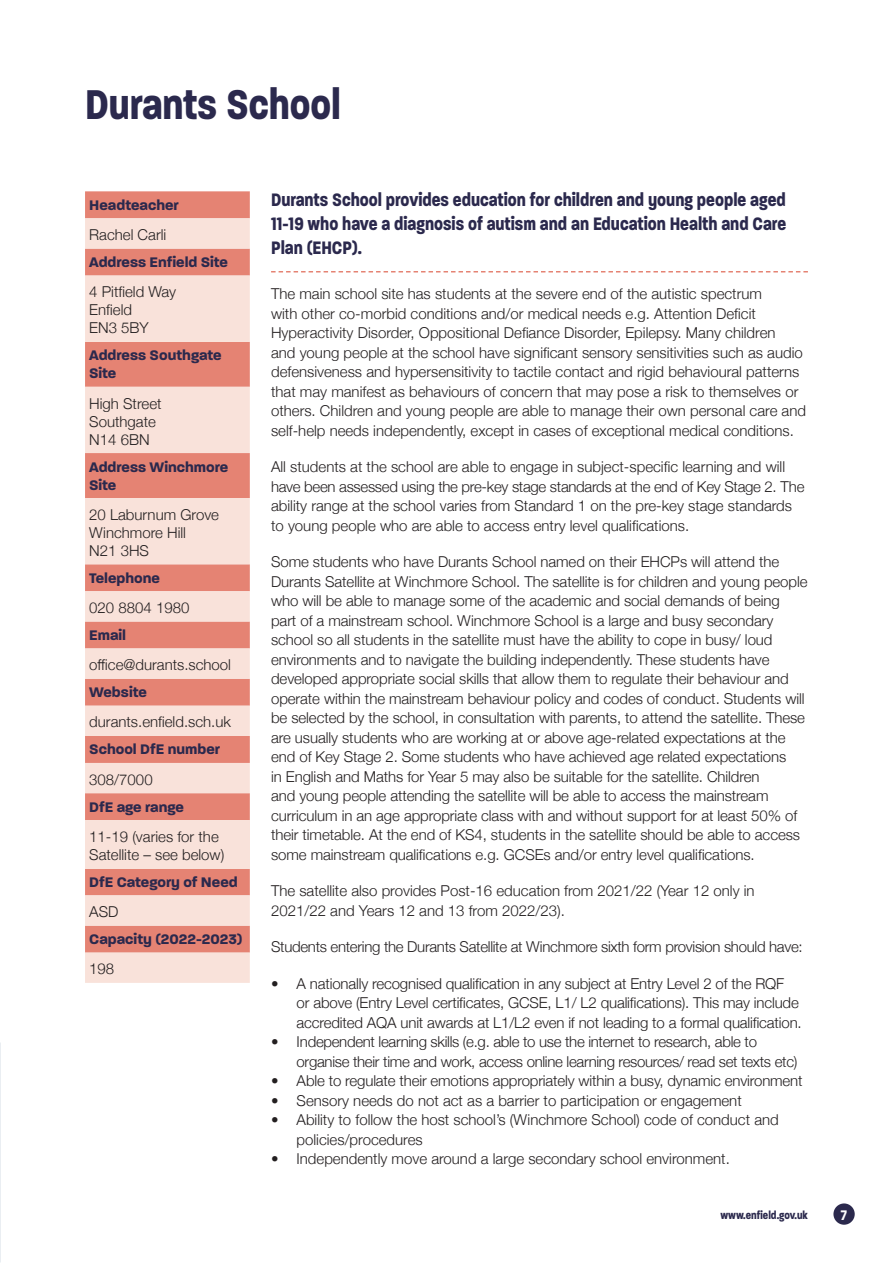
<style>
.page{position:relative;width:893px;height:1263px;background:#fff}
.page>*{position:absolute;margin:0;border:0;box-sizing:border-box;transform-origin:0 0}
.School{font:700 45px "Paralucent Condensed";color:#2b294d}
.First_para{font:700 19.5px/24px "Paralucent Condensed";color:#2b294d;text-align:justify}
.Body_copy__4mm{font:300 15px/19.5px "Helvetica Neue";letter-spacing:-.005em;color:#231f20}
.Field_body_copy{font:300 15px/18px "Helvetica Neue";color:#231f20}
.Field_headings{font:700 15px/18px "Paralucent";color:#2b294d}
.t1{font:700 15px "Paralucent Condensed";color:#fff}
.t2{font:700 12px "Paralucent Condensed";color:#2b294d}
</style>
<div class="page">
<svg style="left:271px;top:271px;width:537px;height:1px"></svg>
<div style="left:85px;top:191px;width:165px;height:27px;background:#e58373"></div>
<svg style="left:85px;top:218px;width:165px;height:765px;background:#f0baae"></svg>
<div style="left:85px;top:820px;width:165px;height:48px;background:#f9e2da"></div>
<div style="left:833px;top:1203px;width:22px;height:22px;background:#2b294d;border-radius:50%"></div>
<p class="School" style="left:85px;top:77px;width:257px">Durants School</p>
<p class="Field_headings" style="left:89px;top:196px;width:91px">Headteacher</p>
<p class="Field_body_copy" style="left:89px;top:225px;width:78px">Rachel Carli</p>
<p class="Field_headings" style="left:89px;top:253px;width:140px">Address Enfield Site</p>
<p class="Field_body_copy" style="left:89px;top:282px;width:88px">4 Pitfield Way</p>
<p class="Field_body_copy" style="left:89px;top:300px;width:44px">Enfield</p>
<p class="Field_body_copy" style="left:89px;top:318px;width:61px">EN3 5BY</p>
<p class="Field_headings" style="left:89px;top:346px;width:134px">Address Southgate<br>Site</p>
<p class="Field_body_copy" style="left:89px;top:393px;width:74px">High Street</p>
<p class="Field_body_copy" style="left:89px;top:411px;width:68px">Southgate</p>
<p class="Field_body_copy" style="left:89px;top:429px;width:62px">N14 6BN</p>
<p class="Field_headings" style="left:89px;top:458px;width:141px">Address Winchmore<br>Site</p>
<p class="Field_body_copy" style="left:89px;top:504px;width:131px">20 Laburnum Grove</p>
<p class="Field_body_copy" style="left:89px;top:522px;width:98px">Winchmore Hill</p>
<p class="Field_body_copy" style="left:89px;top:540px;width:61px">N21 3HS</p>
<p class="Field_headings" style="left:89px;top:569px;width:72px">Telephone</p>
<p class="Field_body_copy" style="left:89px;top:597px;width:102px">020 8804 1980</p>
<p class="Field_headings" style="left:89px;top:626px;width:38px">Email</p>
<p class="Field_body_copy" style="left:89px;top:655px;width:143px">office@durants.school</p>
<p class="Field_headings" style="left:89px;top:683px;width:59px">Website</p>
<p class="Field_body_copy" style="left:89px;top:712px;width:143px">durants.enfield.sch.uk</p>
<p class="Field_headings" style="left:89px;top:740px;width:132px">School DfE number</p>
<p class="Field_body_copy" style="left:89px;top:769px;width:65px">308/7000</p>
<p class="Field_headings" style="left:89px;top:798px;width:96px">DfE age range</p>
<p class="Field_body_copy" style="left:89px;top:826px;width:137px">11-19 (varies for the<br>Satellite – see below)</p>
<p class="Field_headings" style="left:89px;top:873px;width:150px">DfE Category of Need</p>
<p class="Field_body_copy" style="left:89px;top:902px;width:31px">ASD</p>
<p class="Field_headings" style="left:89px;top:930px;width:155px">Capacity (2022-2023)</p>
<p class="Field_body_copy" style="left:89px;top:959px;width:27px">198</p>
<p class="First_para" style="left:271px;top:188px;width:517px">Durants School provides education for children and young people aged 11-19 who have a diagnosis of autism and an Education Health and Care Plan (EHCP).</p>
<p class="Body_copy__4mm" style="left:271px;top:283px;width:536px">The main school site has students at the severe end of the autistic spectrum<br>with other co-morbid conditions and/or medical needs e.g. Attention Deficit Hyperactivity Disorder, Oppositional Defiance Disorder, Epilepsy. Many children<br>and young people at the school have significant sensory sensitivities such as audio defensiveness and hypersensitivity to tactile contact and rigid behavioural patterns that may manifest as behaviours of concern that may pose a risk to themselves or others. Children and young people are able to manage their own personal care and self-help needs independently, except in cases of exceptional medical conditions.</p>
<p class="Body_copy__4mm" style="left:271px;top:456px;width:535px">All students at the school are able to engage in subject-specific learning and will have been assessed using the pre-key stage standards at the end of Key Stage 2. The ability range at the school varies from Standard 1 on the pre-key stage standards to young people who are able to access entry level qualifications.</p>
<p class="Body_copy__4mm" style="left:271px;top:551px;width:538px">Some students who have Durants School named on their EHCPs will attend the Durants Satellite at Winchmore School. The satellite is for children and young people who will be able to manage some of the academic and social demands of being part of a mainstream school. Winchmore School is a large and busy secondary school so all students in the satellite must have the ability to cope in busy/ loud environments and to navigate the building independently. These students have developed appropriate social skills that allow them to regulate their behaviour and operate within the mainstream behaviour policy and codes of conduct. Students will be selected by the school, in consultation with parents, to attend the satellite. These are usually students who are working at or above age-related expectations at the end of Key Stage 2. Some students who have achieved age related expectations<br>in English and Maths for Year 5 may also be suitable for the satellite. Children<br>and young people attending the satellite will be able to access the mainstream curriculum in an age appropriate class with and without support for at least 50% of their timetable. At the end of KS4, students in the satellite should be able to access some mainstream qualifications e.g. GCSEs and/or entry level qualifications.</p>
<p class="Body_copy__4mm" style="left:271px;top:880px;width:485px">The satellite also provides Post-16 education from 2021/22 (Year 12 only in<br>2021/22 and Years 12 and 13 from 2022/23).</p>
<p class="Body_copy__4mm" style="left:271px;top:936px;width:533px">Students entering the Durants Satellite at Winchmore sixth form provision should have:</p>
<p class="Body_copy__4mm" style="left:297px;top:972px;width:507px;text-indent:-26px">• A nationally recognised qualification in any subject at Entry Level 2 of the RQF<br>or above (Entry Level certificates, GCSE, L1/ L2 qualifications). This may include accredited AQA unit awards at L1/L2 even if not leading to a formal qualification.</p>
<p class="Body_copy__4mm" style="left:297px;top:1031px;width:502px;text-indent:-26px">• Independent learning skills (e.g. able to use the internet to research, able to organise their time and work, access online learning resources/ read set texts etc)</p>
<p class="Body_copy__4mm" style="left:271px;top:1070px;width:533px">• Able to regulate their emotions appropriately within a busy, dynamic environment</p>
<p class="Body_copy__4mm" style="left:271px;top:1089px;width:472px">• Sensory needs do not act as a barrier to participation or engagement</p>
<p class="Body_copy__4mm" style="left:297px;top:1109px;width:484px;text-indent:-26px">• Ability to follow the host school’s (Winchmore School) code of conduct and policies/procedures</p>
<p class="Body_copy__4mm" style="left:271px;top:1148px;width:460px">• Independently move around a large secondary school environment.</p>
<p class="t2" style="left:720px;top:1207px;width:89px">www.enfield.gov.uk</p>
<p class="t1" style="left:841px;top:1206px;width:8px">7</p>
</div>
